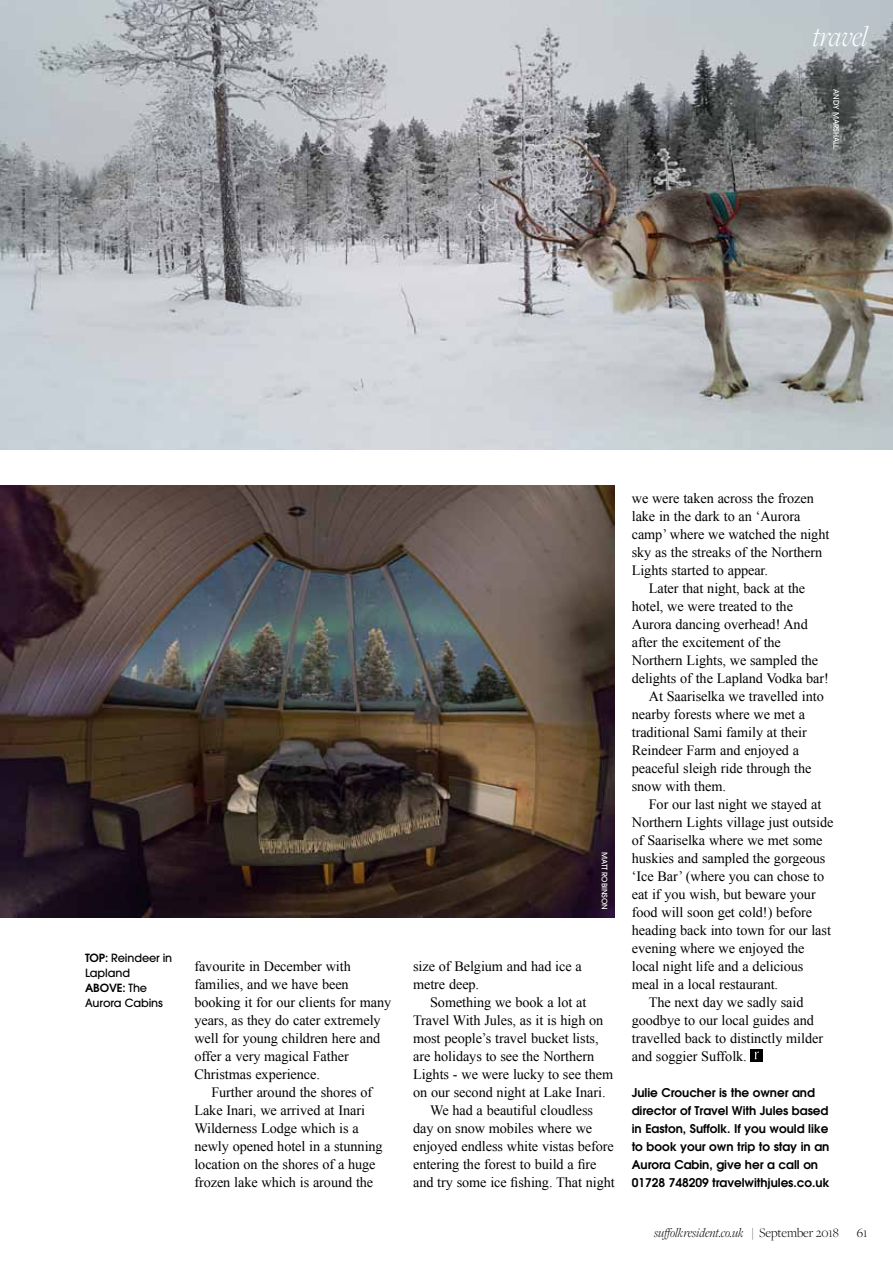
<style>
.page{position:relative;width:893px;height:1263px;background:#fff}
.page>*{position:absolute;margin:0;border:0;box-sizing:border-box;transform-origin:0 0}
.t1{font:italic 300 30px "Freight Disp Pro";letter-spacing:-.015em;color:#fff}
.t2{font:14.25px/18px "Times New Roman";letter-spacing:-.005em;color:#000}
.t3{font:italic 300 13.5px "Freight Disp Pro";letter-spacing:-.005em;color:#000}
.t4{font:300 13.5px "Freight Disp Pro";color:#000}
.t5{font:600 12px/18px "Avant Garde";letter-spacing:-.005em;color:#000}
.t6{font:500 11.25px/15px "Avant Garde";letter-spacing:-.01em;color:#000}
.t7{font:500 7.5px "Avant Garde";letter-spacing:-.01em;color:#fff}
.s1{font-weight:600}
.s2{font-style:normal}
</style>
<div class="page">
<img style="left:0;top:0;width:893px;height:449px">
<img style="left:0;top:485px;width:615px;height:432px">
<div style="left:751px;top:1049px;width:12px;height:12px;background:#000"></div>
<svg style="left:754px;top:1051px;width:5px;height:8px"></svg>
<h1 class="t1" style="left:812px;top:16px;width:57px">travel</h1>
<p class="t7" style="left:841px;top:89px;width:62px;rotate:90deg">Andy Marshall.</p>
<p class="t6" style="left:85px;top:951px;width:89px"><span class="s1">Top:</span> Reindeer in<br>Lapland<br><span class="s1">Above:</span> The<br>Aurora Cabins</p>
<p class="t2" style="left:194px;top:957px;width:198px">favourite in December with families, and we have been booking it for our clients for many years, as they do cater extremely well for young children here and offer a very magical Father<br>Christmas experience.</p>
<p class="t2" style="left:194px;top:1083px;width:190px;text-indent:17px">Further around the shores of<br>Lake Inari, we arrived at Inari<br>Wilderness Lodge which is a newly opened hotel in a stunning location on the shores of a huge frozen lake which is around the</p>
<p class="t7" style="left:609px;top:852px;width:58px;rotate:90deg">Matt Robinson</p>
<p class="t2" style="left:413px;top:957px;width:170px">size of Belgium and had ice a metre deep.</p>
<p class="t2" style="left:430px;top:993px;width:158px">Something we book a lot at</p>
<p class="t2" style="left:413px;top:1011px;width:192px">Travel With Jules, as it is high on</p>
<p class="t2" style="left:413px;top:1029px;width:187px">most people’s travel bucket lists,</p>
<p class="t2" style="left:413px;top:1047px;width:183px">are holidays to see the Northern</p>
<p class="t2" style="left:413px;top:1065px;width:201px">Lights - we were lucky to see them</p>
<p class="t2" style="left:413px;top:1083px;width:194px">on our second night at Lake Inari.</p>
<p class="t2" style="left:430px;top:1101px;width:164px">We had a beautiful cloudless</p>
<p class="t2" style="left:413px;top:1119px;width:181px">day on snow mobiles where we</p>
<p class="t2" style="left:413px;top:1137px;width:202px">enjoyed endless white vistas before</p>
<p class="t2" style="left:413px;top:1155px;width:185px">entering the forest to build a fire</p>
<p class="t2" style="left:413px;top:1173px;width:203px">and try some ice fishing. That night</p>
<p class="t2" style="left:632px;top:489px;width:184px">we were taken across the frozen</p>
<p class="t2" style="left:632px;top:507px;width:170px">lake in the dark to an ‘Aurora</p>
<p class="t2" style="left:632px;top:525px;width:199px">camp’ where we watched the night</p>
<p class="t2" style="left:632px;top:543px;width:192px">sky as the streaks of the Northern</p>
<p class="t2" style="left:632px;top:561px;width:138px">Lights started to appear.</p>
<p class="t2" style="left:649px;top:579px;width:158px">Later that night, back at the</p>
<p class="t2" style="left:632px;top:597px;width:163px">hotel, we were treated to the</p>
<p class="t2" style="left:632px;top:615px;width:178px">Aurora dancing overhead! And</p>
<p class="t2" style="left:632px;top:633px;width:151px">after the excitement of the</p>
<p class="t2" style="left:632px;top:651px;width:188px">Northern Lights, we sampled the</p>
<p class="t2" style="left:632px;top:669px;width:199px">delights of the Lapland Vodka bar!</p>
<p class="t2" style="left:649px;top:687px;width:177px">At Saariselka we travelled into</p>
<p class="t2" style="left:632px;top:705px;width:175px">nearby forests where we met a</p>
<p class="t2" style="left:632px;top:723px;width:176px">traditional Sami family at their</p>
<p class="t2" style="left:632px;top:741px;width:169px">Reindeer Farm and enjoyed a</p>
<p class="t2" style="left:632px;top:759px;width:181px">peaceful sleigh ride through the</p>
<p class="t2" style="left:632px;top:777px;width:96px">snow with them.</p>
<p class="t2" style="left:649px;top:795px;width:174px">For our last night we stayed at</p>
<p class="t2" style="left:632px;top:813px;width:203px">Northern Lights village just outside</p>
<p class="t2" style="left:632px;top:831px;width:192px">of Saariselka where we met some</p>
<p class="t2" style="left:632px;top:849px;width:195px">huskies and sampled the gorgeous</p>
<p class="t2" style="left:632px;top:867px;width:194px">‘Ice Bar’ (where you can chose to</p>
<p class="t2" style="left:632px;top:885px;width:185px">eat if you wish, but beware your</p>
<p class="t2" style="left:632px;top:903px;width:182px">food will soon get cold!) before</p>
<p class="t2" style="left:632px;top:921px;width:201px">heading back into town for our last</p>
<p class="t2" style="left:632px;top:939px;width:174px">evening where we enjoyed the</p>
<p class="t2" style="left:632px;top:957px;width:173px">local night life and a delicious</p>
<p class="t2" style="left:632px;top:975px;width:148px">meal in a local restaurant.</p>
<p class="t2" style="left:649px;top:993px;width:156px">The next day we sadly said</p>
<p class="t2" style="left:632px;top:1011px;width:184px">goodbye to our local guides and</p>
<p class="t2" style="left:632px;top:1029px;width:193px">travelled back to distinctly milder</p>
<p class="t2" style="left:632px;top:1047px;width:117px">and soggier Suffolk.</p>
<p class="t5" style="left:632px;top:1084px;width:199px">Julie Croucher is the owner and director of Travel With Jules based in Easton, Suffolk. If you would like to book your own trip to stay in an Aurora Cabin, give her a call on 01728 748209 travelwithjules.co.uk</p>
<p class="t3" style="left:654px;top:1224px;width:186px">suffolkresident.co.uk | <span class="s2">September 2018</span></p>
<p class="t4" style="left:857px;top:1224px;width:12px">61</p>
</div>
